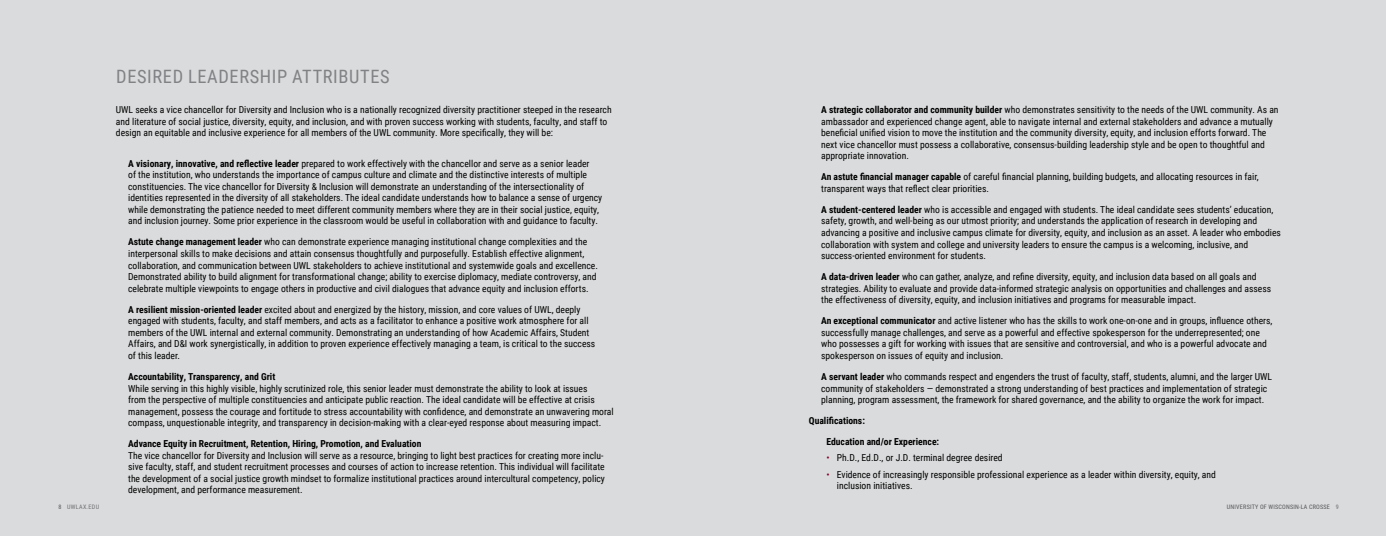
<style>
.page{position:relative;width:1386px;height:536px;background:#dadbdc}
.page>*{position:absolute;margin:0;border:0;box-sizing:border-box;transform-origin:0 0}
.t1{font:18.38px "Roboto Condensed";letter-spacing:.035em;color:#808285}
.t2{font:9.62px/11.5px "Roboto Condensed";color:#000}
.t3{font:700 9.62px/21px "Roboto Condensed";color:#000}
.t4{font:6.12px "Roboto Condensed";letter-spacing:.035em;color:#636466}
.t5{font:6.12px "Roboto Condensed";letter-spacing:.055em;color:#808285}
.s1{font-weight:700}
.s2{color:#840029}
.s3{color:#636466}
.s4{color:#808285}
</style>
<div class="page">
<h1 class="t1" style="left:116px;top:64px;width:275px">DESIRED LEADERSHIP ATTRIBUTES</h1>
<p class="t2" style="left:116px;top:103px;width:497px">UWL seeks a vice chancellor for Diversity and Inclusion who is a nationally recognized diversity practitioner steeped in the research and literature of social justice, diversity, equity, and inclusion, and with proven success working with students, faculty, and staff to design an equitable and inclusive experience for all members of the UWL community. More specifically, they will be:</p>
<p class="t2" style="left:128px;top:157px;width:476px"><span class="s1">A visionary, innovative, and reflective leader</span> prepared to work effectively with the chancellor and serve as a senior leader<br>of the institution, who understands the importance of campus culture and climate and the distinctive interests of multiple constituencies. The vice chancellor for Diversity &amp; Inclusion will demonstrate an understanding of the intersectionality of identities represented in the diversity of all stakeholders. The ideal candidate understands how to balance a sense of urgency while demonstrating the patience needed to meet different community members where they are in their social justice, equity, and inclusion journey. Some prior experience in the classroom would be useful in collaboration with and guidance to faculty.</p>
<p class="t2" style="left:128px;top:236px;width:471px"><span class="s1">Astute change management leader</span> who can demonstrate experience managing institutional change complexities and the interpersonal skills to make decisions and attain consensus thoughtfully and purposefully. Establish effective alignment, collaboration, and communication between UWL stakeholders to achieve institutional and systemwide goals and excellence.<br>Demonstrated ability to build alignment for transformational change; ability to exercise diplomacy, mediate controversy, and celebrate multiple viewpoints to engage others in productive and civil dialogues that advance equity and inclusion efforts.</p>
<p class="t2" style="left:128px;top:303px;width:469px"><span class="s1">A resilient mission-oriented leader</span> excited about and energized by the history, mission, and core values of UWL, deeply engaged with students, faculty, and staff members, and acts as a facilitator to enhance a positive work atmosphere for all members of the UWL internal and external community. Demonstrating an understanding of how Academic Affairs, Student Affairs, and D&amp;I work synergistically, in addition to proven experience effectively managing a team, is critical to the success of this leader.</p>
<p class="t3" style="left:128px;top:365px;width:149px">Accountability, Transparency, and Grit</p>
<p class="t2" style="left:128px;top:382px;width:487px">While serving in this highly visible, highly scrutinized role, this senior leader must demonstrate the ability to look at issues<br>from the perspective of multiple constituencies and anticipate public reaction. The ideal candidate will be effective at crisis management, possess the courage and fortitude to stress accountability with confidence, and demonstrate an unwavering moral compass, unquestionable integrity, and transparency in decision-making with a clear-eyed response about measuring impact.</p>
<p class="t3" style="left:128px;top:433px;width:295px">Advance Equity in Recruitment, Retention, Hiring, Promotion, and Evaluation</p>
<p class="t2" style="left:128px;top:449px;width:478px">The vice chancellor for Diversity and Inclusion will serve as a resource, bringing to light best practices for creating more inclu&shy;sive faculty, staff, and student recruitment processes and courses of action to increase retention. This individual will facilitate the development of a social justice growth mindset to formalize institutional practices around intercultural competency, policy development, and performance measurement.</p>
<p class="t2" style="left:821px;top:103px;width:459px"><span class="s1">A strategic collaborator and community builder</span> who demonstrates sensitivity to the needs of the UWL community. As an ambassador and experienced change agent, able to navigate internal and external stakeholders and advance a mutually beneficial unified vision to move the institution and the community diversity, equity, and inclusion efforts forward. The next vice chancellor must possess a collaborative, consensus-building leadership style and be open to thoughtful and appropriate innovation.</p>
<p class="t2" style="left:821px;top:171px;width:439px"><span class="s1">An astute financial manager capable</span> of careful financial planning, building budgets, and allocating resources in fair, transparent ways that reflect clear priorities.</p>
<p class="t2" style="left:821px;top:203px;width:461px"><span class="s1">A student-centered leader</span> who is accessible and engaged with students. The ideal candidate sees students’ education, safety, growth, and well-being as our utmost priority; and understands the application of research in developing and advancing a positive and inclusive campus climate for diversity, equity, and inclusion as an asset. A leader who embodies collaboration with system and college and university leaders to ensure the campus is a welcoming, inclusive, and success-oriented environment for students.</p>
<p class="t2" style="left:821px;top:270px;width:451px"><span class="s1">A data-driven leader</span> who can gather, analyze, and refine diversity, equity, and inclusion data based on all goals and strategies. Ability to evaluate and provide data-informed strategic analysis on opportunities and challenges and assess the effectiveness of diversity, equity, and inclusion initiatives and programs for measurable impact.</p>
<p class="t2" style="left:821px;top:314px;width:453px"><span class="s1">An exceptional communicator</span> and active listener who has the skills to work one-on-one and in groups, influence others, successfully manage challenges, and serve as a powerful and effective spokesperson for the underrepresented; one who possesses a gift for working with issues that are sensitive and controversial, and who is a powerful advocate and spokesperson on issues of equity and inclusion.</p>
<p class="t2" style="left:821px;top:370px;width:452px"><span class="s1">A servant leader</span> who commands respect and engenders the trust of faculty, staff, students, alumni, and the larger UWL community of stakeholders — demonstrated a strong understanding of best practices and implementation of strategic planning, program assessment, the framework for shared governance, and the ability to organize the work for impact.</p>
<p class="t3" style="left:826px;top:409px;width:114px;text-indent:-17px">Qualifications:<br>Education and/or Experience:</p>
<p class="t2" style="left:826px;top:451px;width:178px"><span class="s2">•</span> Ph.D., Ed.D., or J.D. terminal degree desired</p>
<p class="t2" style="left:837px;top:468px;width:381px;text-indent:-11px"><span class="s2">•</span> Evidence of increasingly responsible professional experience as a leader within diversity, equity, and inclusion initiatives.</p>
<p class="t5" style="left:58px;top:502px;width:42px"><span class="s3">8</span> UWLAX.EDU</p>
<p class="t4" style="left:1227px;top:502px;width:113px">UNIVERSITY OF WISCONSIN-LA CROSSE <span class="s4">9</span></p>
</div>
